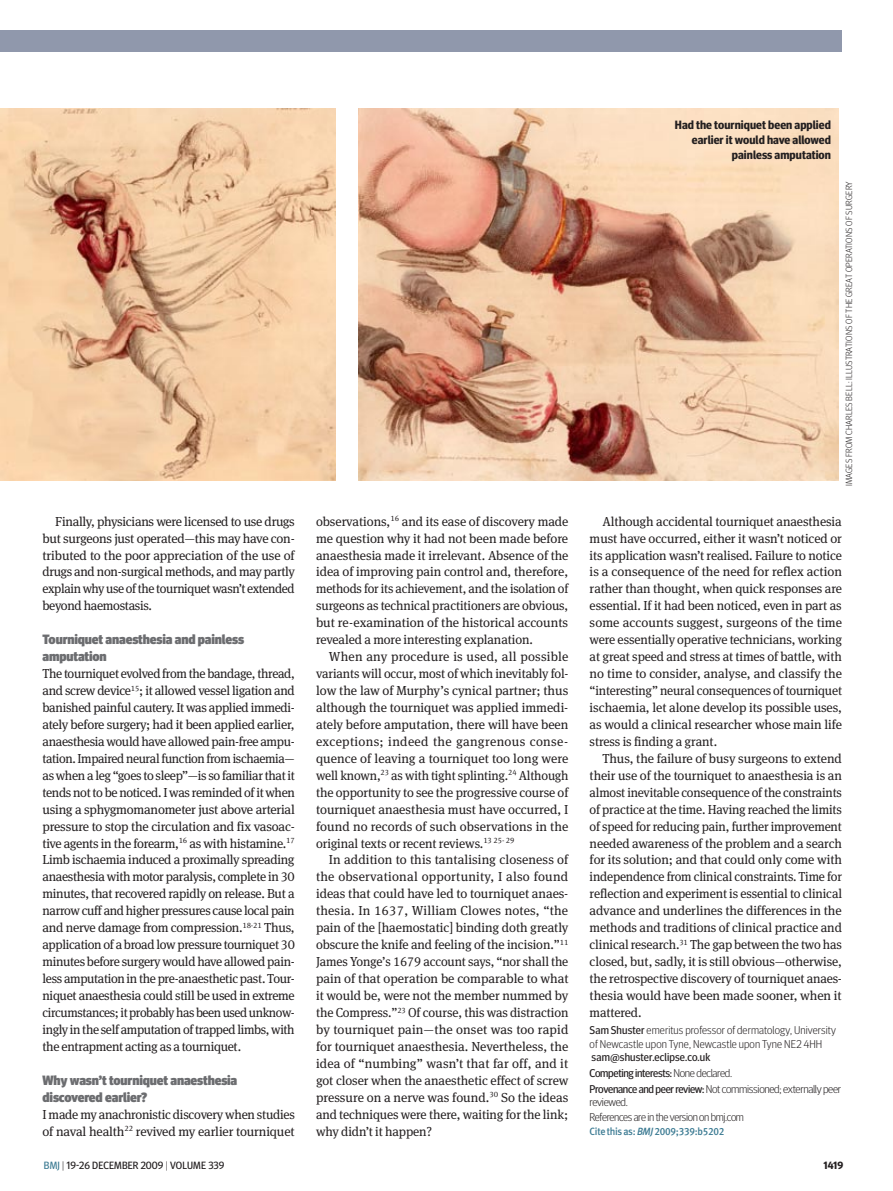
<style>
.page{position:relative;width:893px;height:1191px;background:#fff}
.page>*{position:absolute;margin:0;border:0;box-sizing:border-box;transform-origin:0 0}
.crosshead{font:900 13.5px/17px "Meta Headline OT";letter-spacing:-.01em;color:#6c6d70}
.body_3_col_indent{font:13.05px/17px "Meta Serif Pro";letter-spacing:-.01em;color:#231f20;text-align:justify}
.body_3_col{font:13.05px/17px "Meta Serif Pro";letter-spacing:-.02em;color:#231f20;text-align:justify}
.picture_caption{font:700 12px/15px "Meta Headline OT";letter-spacing:.005em;color:#231f20;text-align:right}
.author_biog{font:300 11.25px/13.5px "Meta Headline OT";letter-spacing:.01em;color:#231f20}
.ends_extra{font:300 11.25px/13.5px "Meta Headline OT";letter-spacing:-.025em;color:#231f20}
.ends_extra-2{font:11.25px "Meta Headline OT";letter-spacing:-.025em;color:#231f20}
.t1{font:10.5px "Meta Headline OT";letter-spacing:.005em;color:#231f20}
.citation{font:10.5px "Meta Medium LF";letter-spacing:-.025em;color:#3c7b93;scale:.95 1}
.t2{font:700 10.5px "Meta Headline OT";color:#231f20}
.credit{font:300 9px "Meta Headline OT";letter-spacing:.015em;color:#231f20}
.s1{font-weight:400}
.s2{font-weight:300}
.s3{font-style:italic}
.s4{color:#3c7b93}
</style>
<div class="page">
<div style="left:0;top:30px;width:842px;height:21px;background:#9098ac"></div>
<img style="left:0;top:108px;width:336px;height:372px">
<img style="left:359px;top:108px;width:479px;height:372px">
<p class="body_3_col_indent" style="left:43px;top:512px;width:254px;text-indent:13px">Finally, physicians were licensed to use drugs but surgeons just operated—this may have con&shy;tributed to the poor appreciation of the use of drugs and non-surgical methods, and may partly explain why use of the tourniquet wasn’t extended beyond haemostasis.</p>
<p class="crosshead" style="left:43px;top:630px;width:203px">Tourniquet anaesthesia and painless amputation</p>
<p class="body_3_col" style="left:43px;top:664px;width:254px">The tourniquet evolved from the bandage, thread, and screw device<sup>15</sup>; it allowed vessel ligation and banished painful cautery. It was applied immedi&shy;ately before surgery; had it been applied earlier, anaesthesia would have allowed pain-free ampu&shy;tation. Impaired neural function from ischaemia— as when a leg “goes to sleep”—is so familiar that it tends not to be noticed. I was reminded of it when using a sphygmomanometer just above arterial pressure to stop the circulation and fix vasoac&shy;tive agents in the forearm,<sup>16</sup> as with histamine.<sup>17<br></sup>Limb ischaemia induced a proximally spreading anaesthesia with motor paralysis, complete in 30 minutes, that recovered rapidly on release. But a narrow cuff and higher pressures cause local pain and nerve damage from compression.<sup>18‑21</sup> Thus, application of a broad low pressure tourniquet 30 minutes before surgery would have allowed pain&shy;less amputation in the pre-anaesthetic past. Tour&shy;niquet anaesthesia could still be used in extreme circumstances; it probably has been used unknow&shy;ingly in the self amputation of trapped limbs, with the entrapment acting as a tourniquet.</p>
<p class="crosshead" style="left:43px;top:1071px;width:196px">Why wasn’t tourniquet anaesthesia discovered earlier?</p>
<p class="body_3_col" style="left:43px;top:1104px;width:254px">I made my anachronistic discovery when studies of naval health<sup>22</sup> revived my earlier tourniquet</p>
<p class="body_3_col" style="left:316px;top:512px;width:254px">observations,<sup>16</sup> and its ease of discovery made me question why it had not been made before anaesthesia made it irrelevant. Absence of the idea of improving pain control and, therefore, methods for its achievement, and the isolation of surgeons as technical practitioners are obvious, but re-examination of the historical accounts revealed a more interesting explanation.</p>
<p class="body_3_col_indent" style="left:316px;top:647px;width:254px;text-indent:13px">When any procedure is used, all possible variants will occur, most of which inevitably fol&shy;low the law of Murphy’s cynical partner; thus although the tourniquet was applied immedi&shy;ately before amputation, there will have been exceptions; indeed the gangrenous conse&shy;quence of leaving a tourniquet too long were well known,<sup>23</sup> as with tight splinting.<sup>24</sup> Although the opportunity to see the progressive course of tourniquet anaesthesia must have occurred, I found no records of such observations in the original texts or recent reviews.<sup>13</sup> <sup>25‑</sup> <sup>29</sup></p>
<p class="body_3_col_indent" style="left:316px;top:850px;width:254px;text-indent:13px">In addition to this tantalising closeness of the observational opportunity, I also found ideas that could have led to tourniquet anaes&shy;thesia. In 1637, William Clowes notes, “the pain of the [haemostatic] binding doth greatly obscure the knife and feeling of the incision.”<sup>11<br></sup>James Yonge’s 1679 account says, “nor shall the pain of that operation be comparable to what it would be, were not the member nummed by the Compress.”<sup>23</sup> Of course, this was distraction by tourniquet pain—the onset was too rapid for tourniquet anaesthesia. Nevertheless, the idea of “numbing” wasn’t that far off, and it got closer when the anaesthetic effect of screw pressure on a nerve was found.<sup>30</sup> So the ideas and techniques were there, waiting for the link; why didn’t it happen?</p>
<p class="picture_caption" style="left:675px;top:117px;width:158px">Had the tourniquet been applied earlier it would have allowed painless amputation</p>
<p class="credit" style="left:844px;top:486px;width:306px;rotate:-90deg">images from charles bell: illustrations of the great operations of surgery</p>
<p class="body_3_col_indent" style="left:590px;top:512px;width:254px;text-indent:13px">Although accidental tourniquet anaesthesia must have occurred, either it wasn’t noticed or its application wasn’t realised. Failure to notice is a consequence of the need for reflex action rather than thought, when quick responses are essential. If it had been noticed, even in part as some accounts suggest, surgeons of the time were essentially operative technicians, working at great speed and stress at times of battle, with no time to consider, analyse, and classify the “interesting” neural consequences of tourniquet ischaemia, let alone develop its possible uses, as would a clinical researcher whose main life stress is finding a grant.</p>
<p class="body_3_col_indent" style="left:590px;top:749px;width:254px;text-indent:13px">Thus, the failure of busy surgeons to extend their use of the tourniquet to anaesthesia is an almost inevitable consequence of the constraints of practice at the time. Having reached the limits of speed for reducing pain, further improvement needed awareness of the problem and a search for its solution; and that could only come with independence from clinical constraints. Time for reflection and experiment is essential to clinical advance and underlines the differences in the methods and traditions of clinical practice and clinical research.<sup>31</sup> The gap between the two has closed, but, sadly, it is still obvious—otherwise, the retrospective discovery of tourniquet anaes&shy;thesia would have been made sooner, when it mattered.</p>
<p class="author_biog" style="left:590px;top:1023px;width:248px"><span class="s1">Sam Shuster</span> emeritus professor of dermatology, University of Newcastle upon Tyne, Newcastle upon Tyne NE2 4HH <span class="s1">sam@shuster.eclipse.co.uk</span></p>
<p class="ends_extra-2" style="left:590px;top:1066px;width:144px">Competing interests: <span class="s2">None declared.</span></p>
<p class="ends_extra" style="left:590px;top:1081px;width:253px"><span class="s1">Provenance and peer review:</span> Not commissioned; externally peer reviewed.</p>
<p class="ends_extra" style="left:590px;top:1109px;width:156px">References are in the version on bmj.com</p>
<p class="citation" style="left:590px;top:1125px;width:143px">Cite this as: <span class="s3">BMJ</span> 2009;339:b5202</p>
<p class="t1" style="left:44px;top:1159px;width:182px"><span class="s4">BMJ</span> <span class="s2">|</span> 19-26 december 2009 <span class="s2">|</span> Volume 339</p>
<p class="t2" style="left:823px;top:1159px;width:21px">1419</p>
</div>
